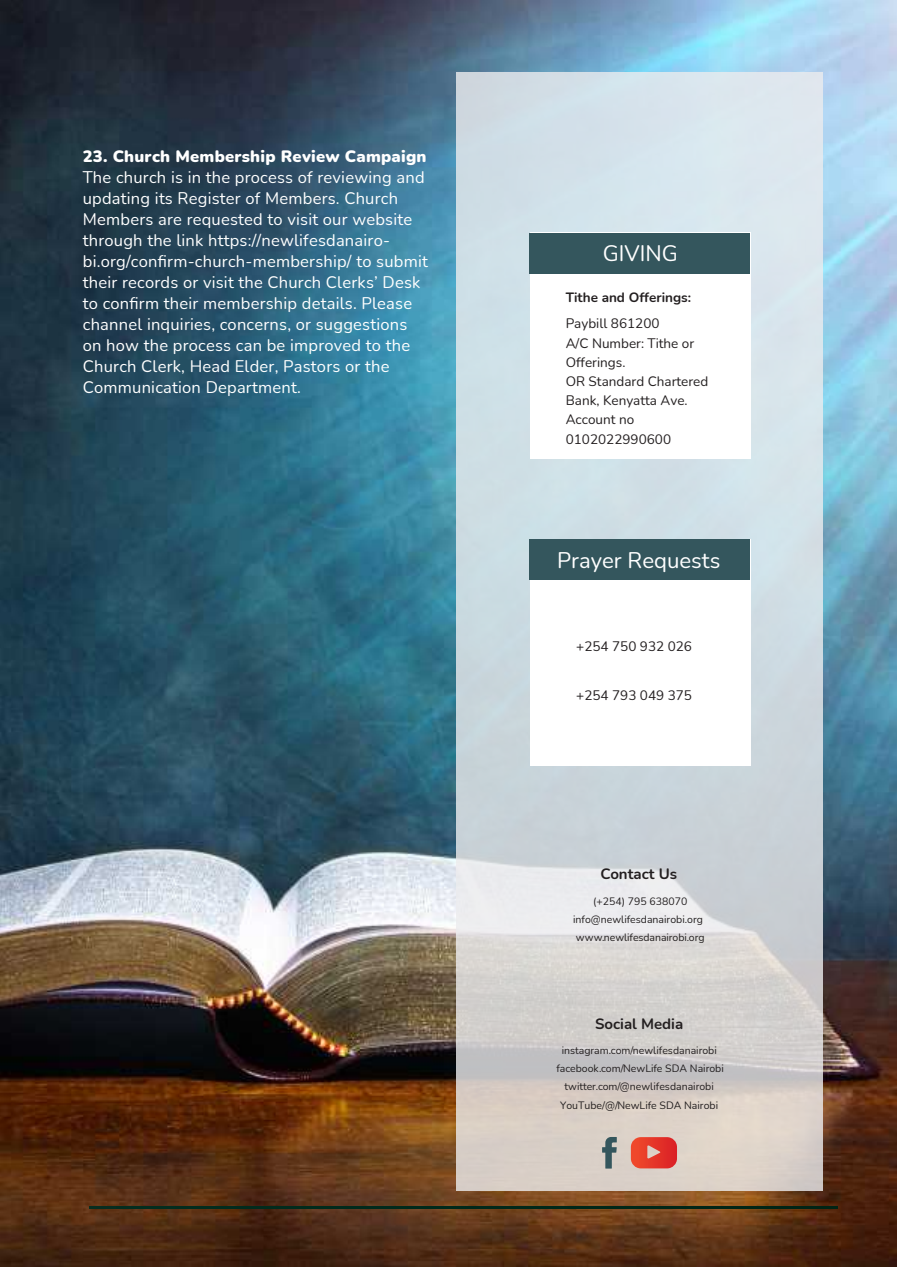
<style>
.page{position:relative;width:897px;height:1267px;background:#fff}
.page>*{position:absolute;margin:0;border:0;box-sizing:border-box;transform-origin:0 0}
.t1{font:22.2px "Nunito";color:#fff}
.t2{font:16.5px/21px "Nunito";letter-spacing:.015em;color:#fff}
.t3{font:900 16.5px "Nunito";letter-spacing:.015em;color:#fff}
.t4{font:700 15px "Nunito";color:#231f20}
.t5{font:13.5px/19.2px "Nunito";color:#231f20}
.t6{font:700 13.5px "Nunito";color:#231f20}
.t7{font:10.5px/18.1px "Nunito";color:#231f20;text-align:center}
</style>
<div class="page">
<img style="left:0;top:0;width:896px;height:1267px">
<svg style="left:456px;top:72px;width:367px;height:1118px"></svg>
<hr style="left:89px;top:1206px;width:748px;height:2px;background:#00291a">
<div style="left:530px;top:233px;width:220px;height:226px;background:#fff"></div>
<div style="left:530px;top:539px;width:220px;height:226px;background:#fff"></div>
<svg style="left:602px;top:1137px;width:14px;height:31px"></svg>
<svg style="left:630px;top:1137px;width:47px;height:31px"></svg>
<div style="left:529px;top:233px;width:220px;height:40px;background:#34565d"></div>
<div style="left:529px;top:539px;width:220px;height:41px;background:#34565d"></div>
<p class="t3" style="left:83px;top:144px;width:345px">23. Church Membership Review Campaign</p>
<p class="t2" style="left:83px;top:166px;width:346px">The church is in the process of reviewing and updating its Register of Members. Church Members are requested to visit our website through the link https://newlifesdanairo&shy;bi.org/confirm-church-membership/ to submit their records or visit the Church Clerks’ Desk to confirm their membership details. Please channel inquiries, concerns, or suggestions on how the process can be improved to the Church Clerk, Head Elder, Pastors or the Communication Department.</p>
<h1 class="t1" style="left:602px;top:238px;width:77px">GIVING</h1>
<p class="t6" style="left:565px;top:288px;width:127px">Tithe and Offerings:</p>
<p class="t5" style="left:565px;top:314px;width:144px">Paybill 861200<br>A/C Number: Tithe or<br>Offerings.<br>OR Standard Chartered<br>Bank, Kenyatta Ave.<br>Account no<br>0102022990600</p>
<h1 class="t1" style="left:557px;top:544px;width:165px">Prayer Requests</h1>
<p class="t5" style="left:576px;top:636px;width:117px">+254 750 932 026</p>
<p class="t5" style="left:576px;top:685px;width:117px">+254 793 049 375</p>
<p class="t4" style="left:600px;top:863px;width:78px">Contact Us</p>
<p class="t7" style="left:573px;top:891px;width:133px">(+254) 795 638070 info@newlifesdanairobi.org www.newlifesdanairobi.org</p>
<p class="t4" style="left:595px;top:1013px;width:90px">Social Media</p>
<p class="t7" style="left:556px;top:1041px;width:169px">instagram.com/newlifesdanairobi facebook.com/NewLife SDA Nairobi twitter.com/@newlifesdanairobi YouTube/@/NewLife SDA Nairobi</p>
</div>
